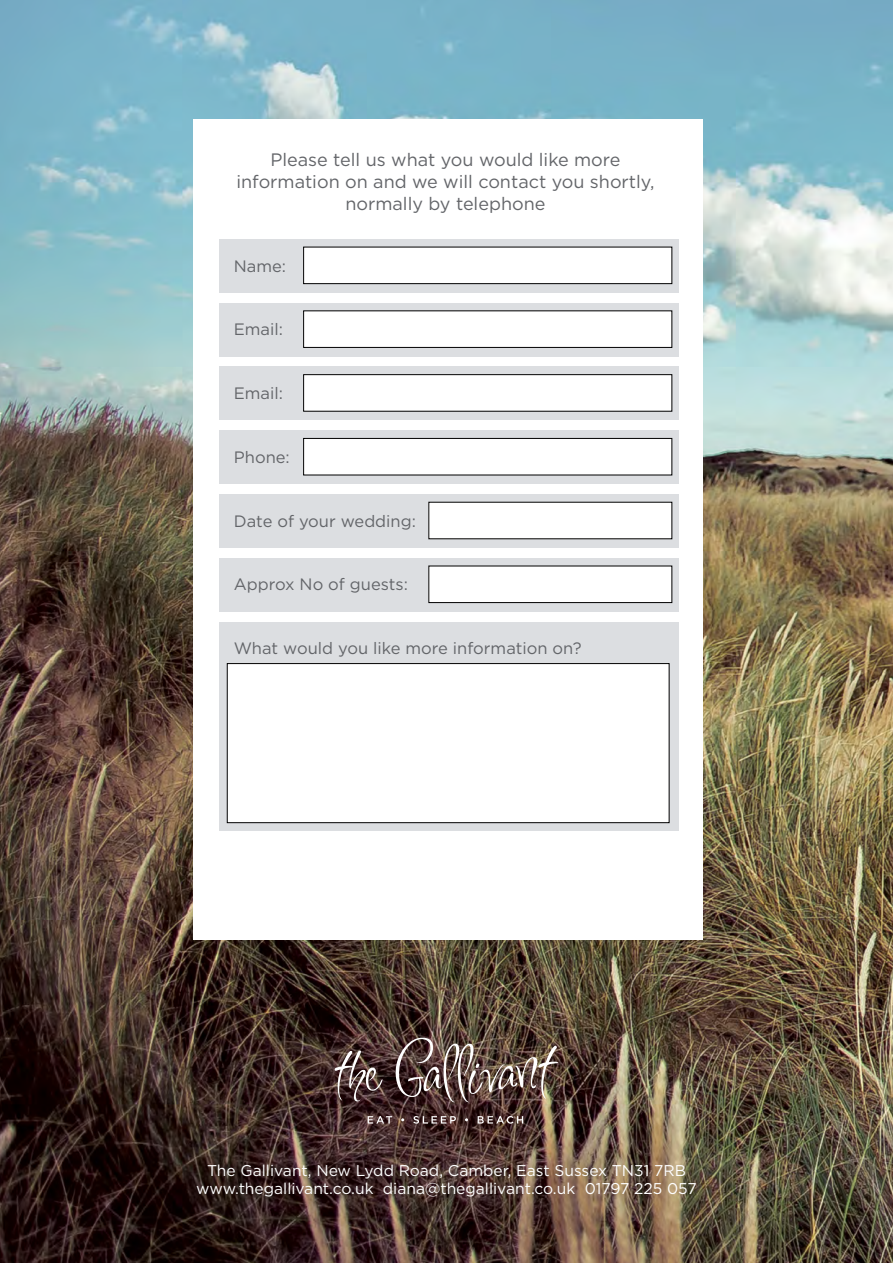
<style>
.page{position:relative;width:893px;height:1263px;background:#fff}
.page>*{position:absolute;margin:0;border:0;box-sizing:border-box;transform-origin:0 0}
.t1{font:18px/21.6px "Gotham";color:#636569;text-align:center}
.t2{font:16.5px "Gotham";color:#636569}
.t3{font:15.6px/18.5px "Gotham";color:#fff;text-align:center}
</style>
<div class="page">
<img style="left:0;top:0;width:893px;height:1263px">
<svg style="left:333px;top:1050px;width:50px;height:53px;background:#624d4c"></svg>
<img style="left:394px;top:1036px;width:164px;height:67px">
<svg style="left:368px;top:1116px;width:24px;height:7px"></svg>
<svg style="left:413px;top:1116px;width:43px;height:8px"></svg>
<svg style="left:478px;top:1116px;width:45px;height:8px"></svg>
<div style="left:193px;top:119px;width:510px;height:821px;background:#fff"></div>
<div style="left:219px;top:239px;width:459px;height:53px;background:#dcdee1"></div>
<div style="left:219px;top:303px;width:459px;height:53px;background:#dcdee1"></div>
<div style="left:219px;top:367px;width:459px;height:53px;background:#dcdee1"></div>
<div style="left:219px;top:431px;width:459px;height:53px;background:#dcdee1"></div>
<div style="left:219px;top:494px;width:459px;height:53px;background:#dcdee1"></div>
<div style="left:219px;top:558px;width:459px;height:53px;background:#dcdee1"></div>
<div style="left:219px;top:622px;width:459px;height:208px;background:#dcdee1"></div>
<div style="left:304px;top:247px;width:368px;height:37px;background:#fff"></div>
<div style="left:303px;top:247px;width:369px;height:37px;border:1px solid #000"></div>
<div style="left:304px;top:311px;width:368px;height:36px;background:#fff"></div>
<div style="left:303px;top:311px;width:369px;height:37px;border:1px solid #000"></div>
<div style="left:304px;top:375px;width:368px;height:36px;background:#fff"></div>
<div style="left:303px;top:374px;width:369px;height:37px;border:1px solid #000"></div>
<div style="left:304px;top:438px;width:368px;height:37px;background:#fff"></div>
<div style="left:303px;top:438px;width:369px;height:37px;border:1px solid #000"></div>
<div style="left:429px;top:502px;width:243px;height:37px;background:#fff"></div>
<div style="left:429px;top:566px;width:243px;height:37px;background:#fff"></div>
<div style="left:429px;top:566px;width:243px;height:37px;border:1px solid #000"></div>
<div style="left:227px;top:663px;width:442px;height:160px;background:#fff"></div>
<div style="left:227px;top:663px;width:442px;height:160px;border:1px solid #000"></div>
<p class="t1" style="left:236px;top:149px;width:419px">Please tell us what you would like more information on and we will contact you shortly, normally by telephone</p>
<p class="t2" style="left:234px;top:255px;width:54px">Name:</p>
<p class="t2" style="left:234px;top:319px;width:51px">Email:</p>
<p class="t2" style="left:234px;top:383px;width:51px">Email:</p>
<p class="t2" style="left:234px;top:446px;width:57px">Phone:</p>
<p class="t2" style="left:234px;top:510px;width:184px">Date of your wedding:</p>
<p class="t2" style="left:234px;top:574px;width:176px">Approx No of guests:</p>
<p class="t2" style="left:234px;top:638px;width:349px">What would you like more information on?</p>
<p class="t3" style="left:196px;top:1161px;width:502px">The Gallivant, New Lydd Road, Camber, East Sussex TN31 7RB www.thegallivant.co.uk diana@thegallivant.co.uk 01797 225 057</p>
</div>
